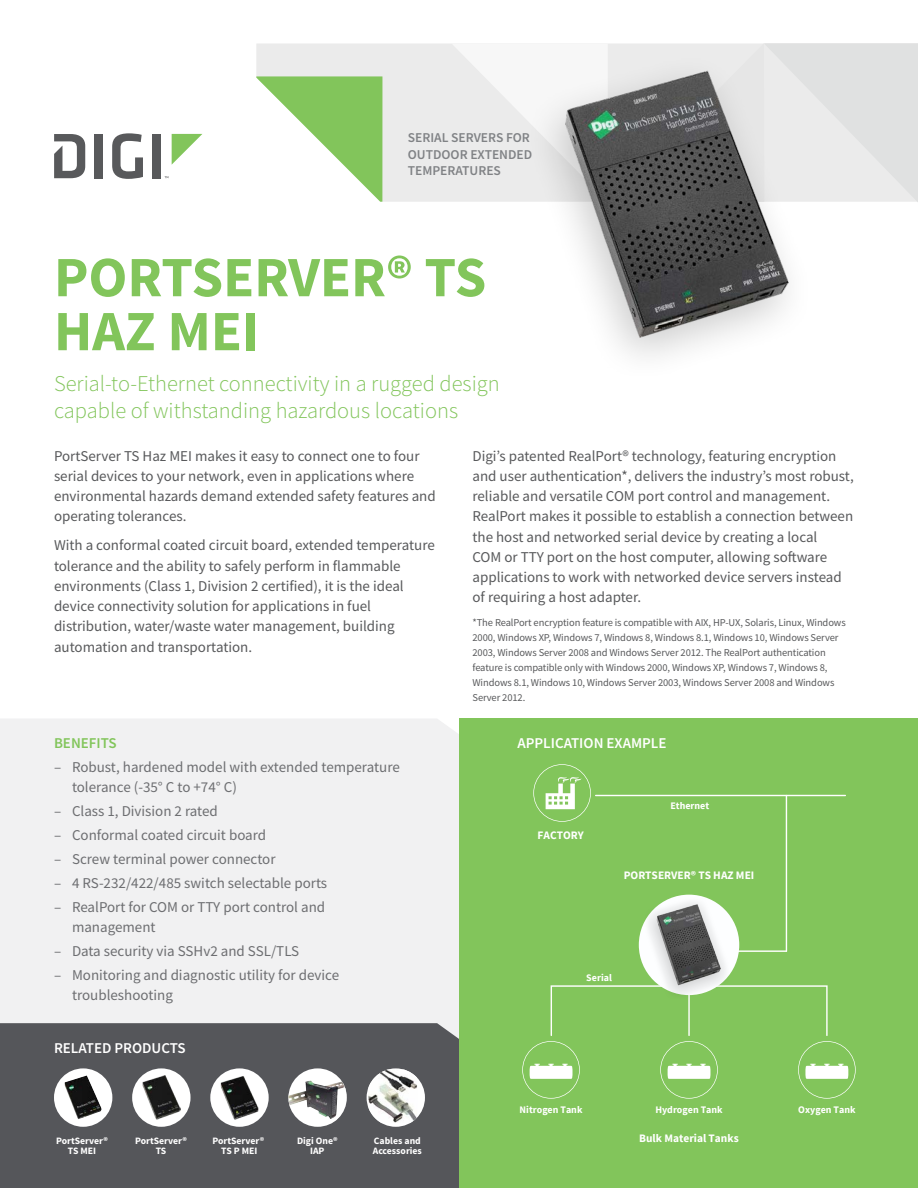
<style>
.page{position:relative;width:918px;height:1188px;background:#fff}
.page>*{position:absolute;margin:0;border:0;box-sizing:border-box;transform-origin:0 0}
.t1{font:700 57px/54px "Source Sans Pro";color:#82c55b}
.Product_Description{font:300 22.5px/27px "Source Sans Pro";color:#82c55b}
.Body_Copy{font:15px/20.2px "Source Sans Pro";color:#58595b}
.Bullets{font:15px/19.5px "Source Sans Pro";color:#6d6e71}
.t2{font:600 15px "Source Sans Pro";color:#fff}
.t3{font:600 15px "Source Sans Pro";color:#82c55b}
.t4{font:600 13.5px/16.5px "Source Sans Pro";color:#808285}
.t5{font:700 11.4px "Source Sans Pro";color:#fff}
.Body_Copy-2{font:10.5px/15px "Source Sans Pro";letter-spacing:-.01em;color:#58595b}
.t6{font:700 10.05px "Source Sans Pro";color:#fff}
.t7{font:700 9.75px/10.5px "Source Sans Pro";color:#fff;text-align:center}
</style>
<div class="page">
<div style="left:95px;top:134px;width:8px;height:44px;background:#58595b"></div>
<svg style="left:112px;top:133px;width:31px;height:46px"></svg>
<div style="left:152px;top:134px;width:9px;height:44px;background:#58595b"></div>
<svg style="left:172px;top:134px;width:30px;height:30px"></svg>
<svg style="left:54px;top:134px;width:31px;height:44px"></svg>
<div style="left:459px;top:718px;width:459px;height:470px;background:#82c55b"></div>
<div style="left:0;top:719px;width:459px;height:304px;background:#f1f1f2"></div>
<div style="left:0;top:1023px;width:459px;height:165px;background:#55565a"></div>
<div style="left:256px;top:44px;width:164px;height:158px;background:#ebebeb"></div>
<svg style="left:256px;top:76px;width:126px;height:126px"></svg>
<img style="left:420px;top:43px;width:498px;height:314px">
<div style="left:54px;top:1068px;width:58px;height:59px;background:#fff;border-radius:50%"></div>
<svg style="left:62px;top:1073px;width:49px;height:54px"></svg>
<svg style="left:58px;top:1069px;width:50px;height:57px"></svg>
<img style="left:67px;top:1076px;width:19px;height:6px">
<div style="left:210px;top:1068px;width:59px;height:59px;background:#fff;border-radius:50%"></div>
<img style="left:221px;top:1076px;width:37px;height:44px">
<div style="left:367px;top:1068px;width:58px;height:59px;background:#fff;border-radius:50%"></div>
<img style="left:368px;top:1069px;width:49px;height:54px">
<div style="left:132px;top:1068px;width:59px;height:59px;background:#fff;border-radius:50%"></div>
<img style="left:142px;top:1076px;width:38px;height:44px">
<svg style="left:288px;top:1068px;width:59px;height:59px"></svg>
<svg style="left:288px;top:1072px;width:59px;height:55px"></svg>
<img style="left:288px;top:1081px;width:21px;height:24px">
<svg style="left:595px;top:794px;width:251px;height:158px"></svg>
<hr style="left:596px;top:795px;width:249px;height:1px;background:#fff">
<hr style="left:786px;top:795px;width:1px;height:156px;background:#fff">
<hr style="left:738px;top:950px;width:48px;height:2px;background:#fff">
<svg style="left:533px;top:764px;width:58px;height:58px"></svg>
<img style="left:615px;top:887px;width:144px;height:98px">
<svg style="left:522px;top:985px;width:334px;height:114px"></svg>
<p class="t4" style="left:408px;top:129px;width:126px">SERIAL SERVERS FOR<br>OUTDOOR EXTENDED<br>TEMPERATURES</p>
<p class="t1" style="left:54px;top:252px;width:434px">PORTSERVER® TS<br>HAZ MEI</p>
<p class="Product_Description" style="left:54px;top:370px;width:447px">Serial-to-Ethernet connectivity in a rugged design capable of withstanding hazardous locations</p>
<p class="Body_Copy" style="left:54px;top:445px;width:383px">PortServer TS Haz MEI makes it easy to connect one to four serial devices to your network, even in applications where environmental hazards demand extended safety features and operating tolerances.</p>
<p class="Body_Copy" style="left:54px;top:535px;width:382px">With a conformal coated circuit board, extended temperature tolerance and the ability to safely perform in flammable environments (Class 1, Division 2 certified), it is the ideal device connectivity solution for applications in fuel distribution, water/waste water management, building automation and transportation.</p>
<p class="Body_Copy" style="left:472px;top:445px;width:383px">Digi’s patented RealPort® technology, featuring encryption and user authentication*, delivers the industry’s most robust, reliable and versatile COM port control and management.<br>RealPort makes it possible to establish a connection between the host and networked serial device by creating a local<br>COM or TTY port on the host computer, allowing software applications to work with networked device servers instead of requiring a host adapter.</p>
<p class="Body_Copy-2" style="left:472px;top:615px;width:375px">*The RealPort encryption feature is compatible with AIX, HP-UX, Solaris, Linux, Windows 2000, Windows XP, Windows 7, Windows 8, Windows 8.1, Windows 10, Windows Server 2003, Windows Server 2008 and Windows Server 2012. The RealPort authentication feature is compatible only with Windows 2000, Windows XP, Windows 7, Windows 8, Windows 8.1, Windows 10, Windows Server 2003, Windows Server 2008 and Windows Server 2012.</p>
<p class="t3" style="left:54px;top:734px;width:64px">BENEFITS</p>
<p class="t2" style="left:518px;top:734px;width:151px">APPLICATION EXAMPLE</p>
<p class="Bullets" style="left:72px;top:758px;width:329px;text-indent:-18px">– Robust, hardened model with extended temperature tolerance (-35° C to +74° C)</p>
<p class="Bullets" style="left:54px;top:801px;width:165px">– Class 1, Division 2 rated</p>
<p class="Bullets" style="left:54px;top:825px;width:214px">– Conformal coated circuit board</p>
<p class="Bullets" style="left:54px;top:849px;width:223px">– Screw terminal power connector</p>
<p class="Bullets" style="left:54px;top:873px;width:275px">– 4 RS-232/422/485 switch selectable ports</p>
<p class="Bullets" style="left:72px;top:898px;width:255px;text-indent:-18px">– RealPort for COM or TTY port control and management</p>
<p class="Bullets" style="left:54px;top:941px;width:247px">– Data security via SSHv2 and SSL/TLS</p>
<p class="Bullets" style="left:72px;top:965px;width:269px;text-indent:-18px">– Monitoring and diagnostic utility for device troubleshooting</p>
<p class="t6" style="left:670px;top:799px;width:40px">Ethernet</p>
<p class="t5" style="left:538px;top:828px;width:48px">FACTORY</p>
<p class="t5" style="left:624px;top:867px;width:132px">PORTSERVER® TS HAZ MEI</p>
<p class="t6" style="left:586px;top:971px;width:27px">Serial</p>
<p class="t2" style="left:54px;top:1038px;width:133px">RELATED PRODUCTS</p>
<p class="t7" style="left:135px;top:1135px;width:53px">PortServer®<br>TS</p>
<p class="t7" style="left:297px;top:1135px;width:42px">Digi One®<br>IAP</p>
<p class="t7" style="left:56px;top:1135px;width:53px">PortServer®<br>TS MEI</p>
<p class="t7" style="left:212px;top:1135px;width:53px">PortServer®<br>TS P MEI</p>
<p class="t7" style="left:373px;top:1135px;width:51px;text-align:left">Cables and<br>Accessories</p>
<p class="t6" style="left:520px;top:1103px;width:64px">Nitrogen Tank</p>
<p class="t6" style="left:655px;top:1103px;width:69px">Hydrogen Tank</p>
<p class="t6" style="left:798px;top:1103px;width:59px">Oxygen Tank</p>
<p class="t5" style="left:639px;top:1131px;width:101px">Bulk Material Tanks</p>
</div>
